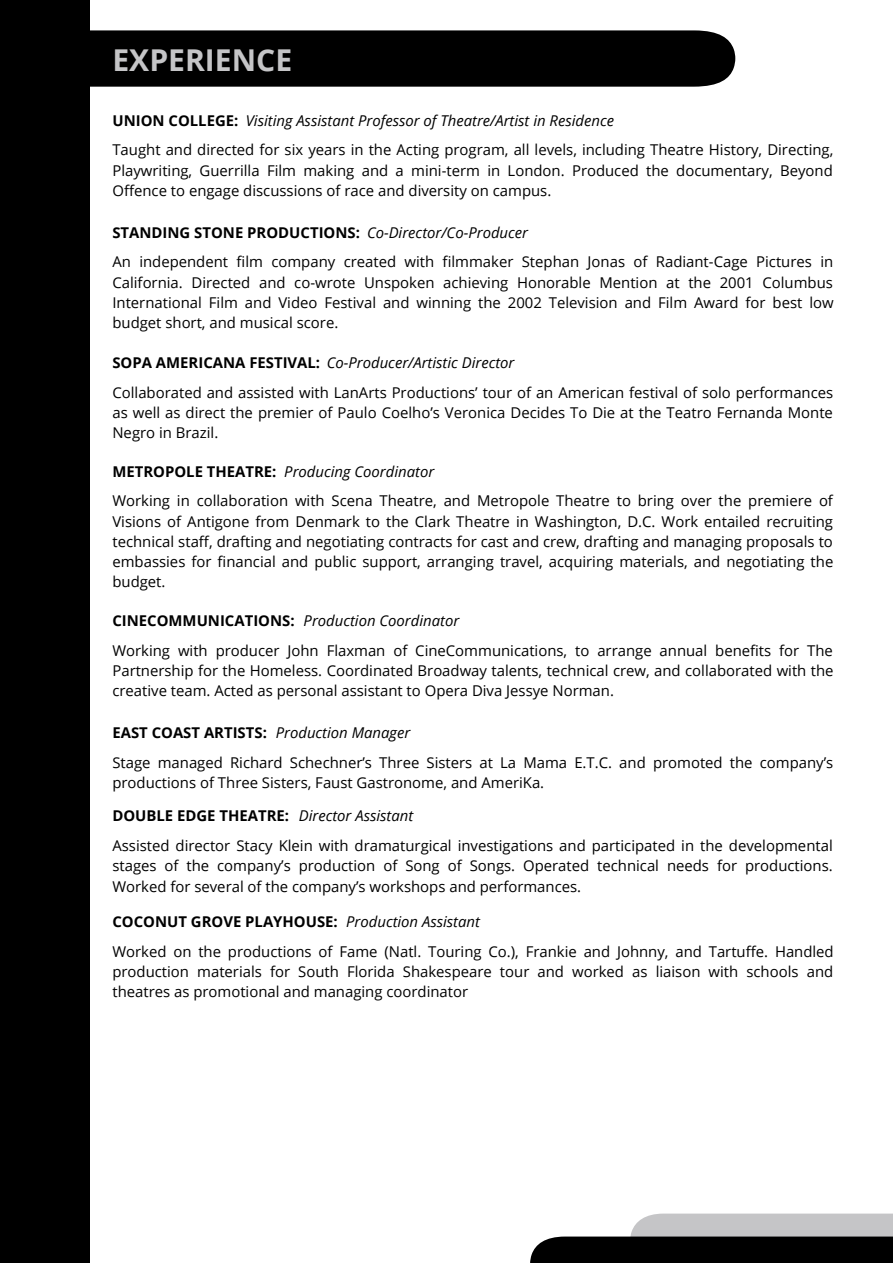
<style>
.page{position:relative;width:893px;height:1264px;background:#fff}
.page>*{position:absolute;margin:0;border:0;box-sizing:border-box;transform-origin:0 0}
.t1{font:700 30.15px "Open Sans";color:#c5c5c7}
.t2{font:14.85px/20.2px "Open Sans";color:#000}
.t3{font:italic 14.85px "Open Sans";color:#000}
.t4{font:700 14.85px "Open Sans";color:#000}
.s1{font-weight:700}
.s2{font-style:italic}
.s3{font-weight:700;font-style:normal}
</style>
<div class="page">
<div style="left:89px;top:30px;width:646px;height:57px;background:#000"></div>
<div style="left:0;top:0;width:89px;height:1262px;background:#000"></div>
<svg style="left:530px;top:1213px;width:362px;height:49px"></svg>
<h1 class="t1" style="left:112px;top:38px;width:181px">EXPERIENCE</h1>
<p class="t2" style="left:112px;top:105px;width:722px;line-height:29.7px"><span class="s1">UNION COLLEGE:</span> <span class="s2">Visiting Assistant Professor of Theatre/Artist in Residence<br></span>Taught and directed for six years in the Acting program, all levels, including Theatre History, Directing,</p>
<p class="t2" style="left:112px;top:160px;width:721px">Playwriting, Guerrilla Film making and a mini-term in London. Produced the documentary, Beyond<br>Offence to engage discussions of race and diversity on campus.</p>
<p class="t2" style="left:112px;top:217px;width:722px;line-height:29.7px"><span class="s1">STANDING STONE PRODUCTIONS:</span> <span class="s2">Co-Director/Co-Producer<br></span>An independent film company created with filmmaker Stephan Jonas of Radiant-Cage Pictures in</p>
<p class="t2" style="left:112px;top:272px;width:722px;text-align:justify">California. Directed and co-wrote Unspoken achieving Honorable Mention at the 2001 Columbus International Film and Video Festival and winning the 2002 Television and Film Award for best low budget short, and musical score.</p>
<p class="t2" style="left:112px;top:347px;width:722px;line-height:29.7px"><span class="s1">SOPA AMERICANA FESTIVAL:</span> <span class="s2">Co-Producer/Artistic Director<br></span>Collaborated and assisted with LanArts Productions’ tour of an American festival of solo performances</p>
<p class="t2" style="left:112px;top:402px;width:722px">as well as direct the premier of Paulo Coelho’s Veronica Decides To Die at the Teatro Fernanda Monte<br>Negro in Brazil.</p>
<p class="t3" style="left:112px;top:461px;width:323px"><span class="s3">METROPOLE THEATRE:</span> Producing Coordinator</p>
<p class="t2" style="left:112px;top:490px;width:722px;text-align:justify">Working in collaboration with Scena Theatre, and Metropole Theatre to bring over the premiere of Visions of Antigone from Denmark to the Clark Theatre in Washington, D.C. Work entailed recruiting technical staff, drafting and negotiating contracts for cast and crew, drafting and managing proposals to embassies for financial and public support, arranging travel, acquiring materials, and negotiating the budget.</p>
<p class="t2" style="left:112px;top:605px;width:722px;line-height:29.7px"><span class="s1">CINECOMMUNICATIONS:</span> <span class="s2">Production Coordinator<br></span>Working with producer John Flaxman of CineCommunications, to arrange annual benefits for The</p>
<p class="t2" style="left:112px;top:660px;width:722px">Partnership for the Homeless. Coordinated Broadway talents, technical crew, and collaborated with the creative team. Acted as personal assistant to Opera Diva Jessye Norman.</p>
<p class="t2" style="left:112px;top:717px;width:722px;line-height:29.7px"><span class="s1">EAST COAST ARTISTS:</span> <span class="s2">Production Manager<br></span>Stage managed Richard Schechner’s Three Sisters at La Mama E.T.C. and promoted the company’s</p>
<p class="t2" style="left:112px;top:772px;width:433px">productions of Three Sisters, Faust Gastronome, and AmeriKa.</p>
<p class="t2" style="left:112px;top:800px;width:721px;line-height:29.7px"><span class="s1">DOUBLE EDGE THEATRE:</span> <span class="s2">Director Assistant<br></span>Assisted director Stacy Klein with dramaturgical investigations and participated in the developmental</p>
<p class="t2" style="left:112px;top:855px;width:721px">stages of the company’s production of Song of Songs. Operated technical needs for productions.<br>Worked for several of the company’s workshops and performances.</p>
<p class="t3" style="left:346px;top:911px;width:135px">Production Assistant</p>
<p class="t4" style="left:112px;top:911px;width:227px">COCONUT GROVE PLAYHOUSE:</p>
<p class="t2" style="left:112px;top:940px;width:722px;text-align:justify">Worked on the productions of Fame (Natl. Touring Co.), Frankie and Johnny, and Tartuffe. Handled production materials for South Florida Shakespeare tour and worked as liaison with schools and theatres as promotional and managing coordinator</p>
</div>
